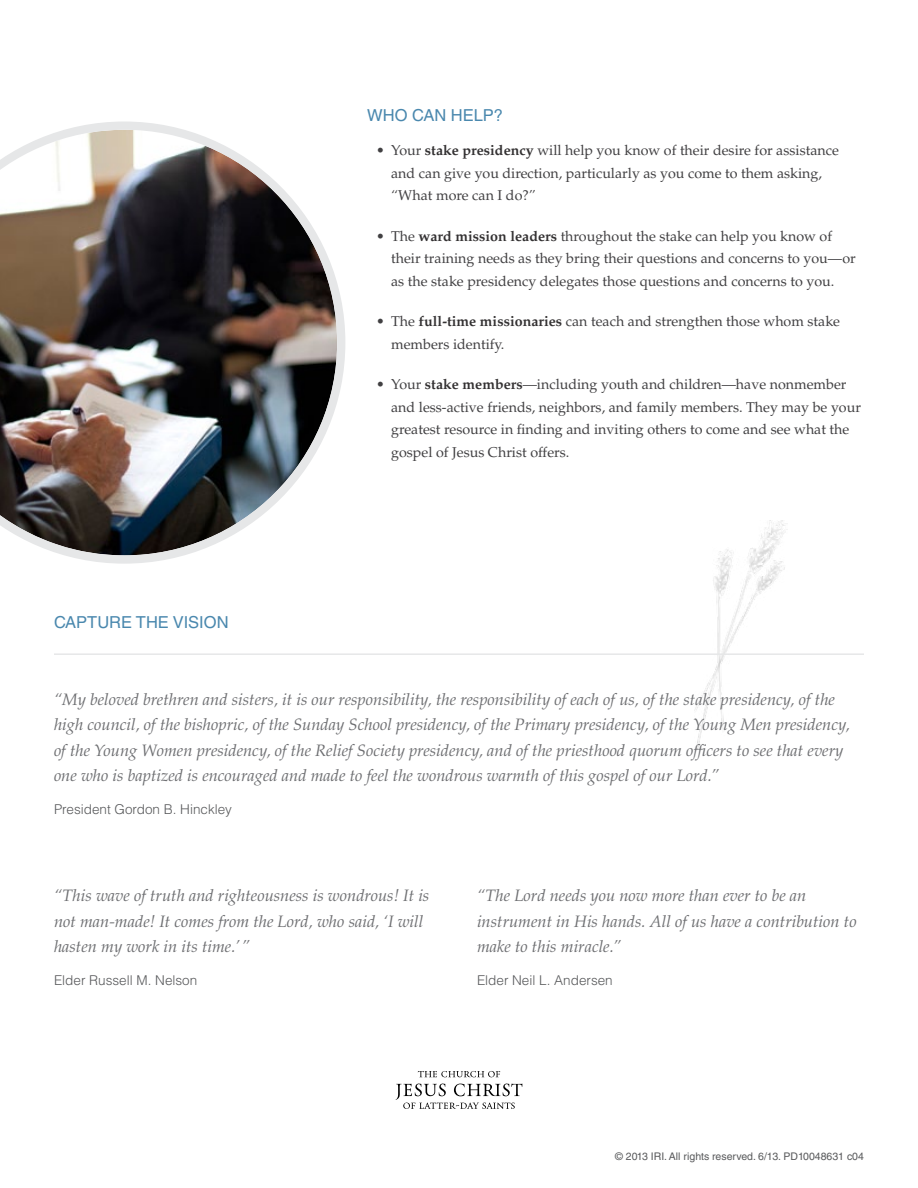
<style>
.page{position:relative;width:918px;height:1188px;background:#fff}
.page>*{position:absolute;margin:0;border:0;box-sizing:border-box;transform-origin:0 0}
.para_Quote{font:italic 16.5px/25.5px "Palatinolds Lat";color:#6d6e71}
.para_SectionTitle{font:16.5px "Helveticalds Lat";color:#4a88ae}
.para_bullets{font:14.25px/22.5px "Palatinolds Lat";color:#414042}
.para_QuoteCite{font:300 13.5px "Helveticalds Lat";color:#58595b}
.para_copyright{font:10.5px "Helveticalds Lat";color:#58595b}
.s1{font-weight:700;color:#333132}
</style>
<div class="page">
<img style="left:694px;top:520px;width:91px;height:230px">
<img style="left:0;top:122px;width:345px;height:442px">
<hr style="left:54px;top:653px;width:810px;height:2px;background:#e6e7e8">
<svg style="left:418px;top:1071px;width:82px;height:6px"></svg>
<svg style="left:396px;top:1084px;width:126px;height:25px"></svg>
<p class="para_SectionTitle" style="left:54px;top:609px;width:176px">CAPTURE THE VISION</p>
<p class="para_SectionTitle" style="left:367px;top:102px;width:137px">WHO CAN HELP?</p>
<p class="para_bullets" style="left:391px;top:138px;width:449px;text-indent:-15px">• Your <span class="s1">stake presidency</span> will help you know of their desire for assistance and can give you direction, particularly as you come to them asking, “What more can I do?”</p>
<p class="para_bullets" style="left:391px;top:223px;width:466px;text-indent:-15px">• The <span class="s1">ward mission leaders</span> throughout the stake can help you know of their training needs as they bring their questions and concerns to you—or as the stake presidency delegates those questions and concerns to you.</p>
<p class="para_bullets" style="left:391px;top:309px;width:450px;text-indent:-15px">• The <span class="s1">full-time missionaries</span> can teach and strengthen those whom stake members identify.</p>
<p class="para_bullets" style="left:391px;top:372px;width:471px;text-indent:-15px">• Your <span class="s1">stake members</span>—including youth and children—have nonmember and less-active friends, neighbors, and family members. They may be your greatest resource in finding and inviting others to come and see what the gospel of Jesus Christ offers.</p>
<p class="para_Quote" style="left:54px;top:685px;width:797px">“My beloved brethren and sisters, it is our responsibility, the responsibility of each of us, of the stake presidency, of the high council, of the bishopric, of the Sunday School presidency, of the Primary presidency, of the Young Men presidency, of the Young Women presidency, of the Relief Society presidency, and of the priesthood quorum officers to see that every one who is baptized is encouraged and made to feel the wondrous warmth of this gospel of our Lord.”</p>
<p class="para_QuoteCite" style="left:54px;top:799px;width:180px">President Gordon B. Hinckley</p>
<p class="para_Quote" style="left:54px;top:882px;width:377px">“This wave of truth and righteousness is wondrous! It is not man-made! It comes from the Lord, who said, ‘I will hasten my work in its time.’”</p>
<p class="para_QuoteCite" style="left:54px;top:970px;width:145px">Elder Russell M. Nelson</p>
<p class="para_Quote" style="left:477px;top:882px;width:381px">“The Lord needs you now more than ever to be an instrument in His hands. All of us have a contribution to make to this miracle.”</p>
<p class="para_QuoteCite" style="left:477px;top:970px;width:137px">Elder Neil L. Andersen</p>
<p class="para_copyright" style="left:615px;top:1147px;width:250px">© 2013 IRI. All rights reserved. 6/13. PD10048631 c04</p>
</div>
